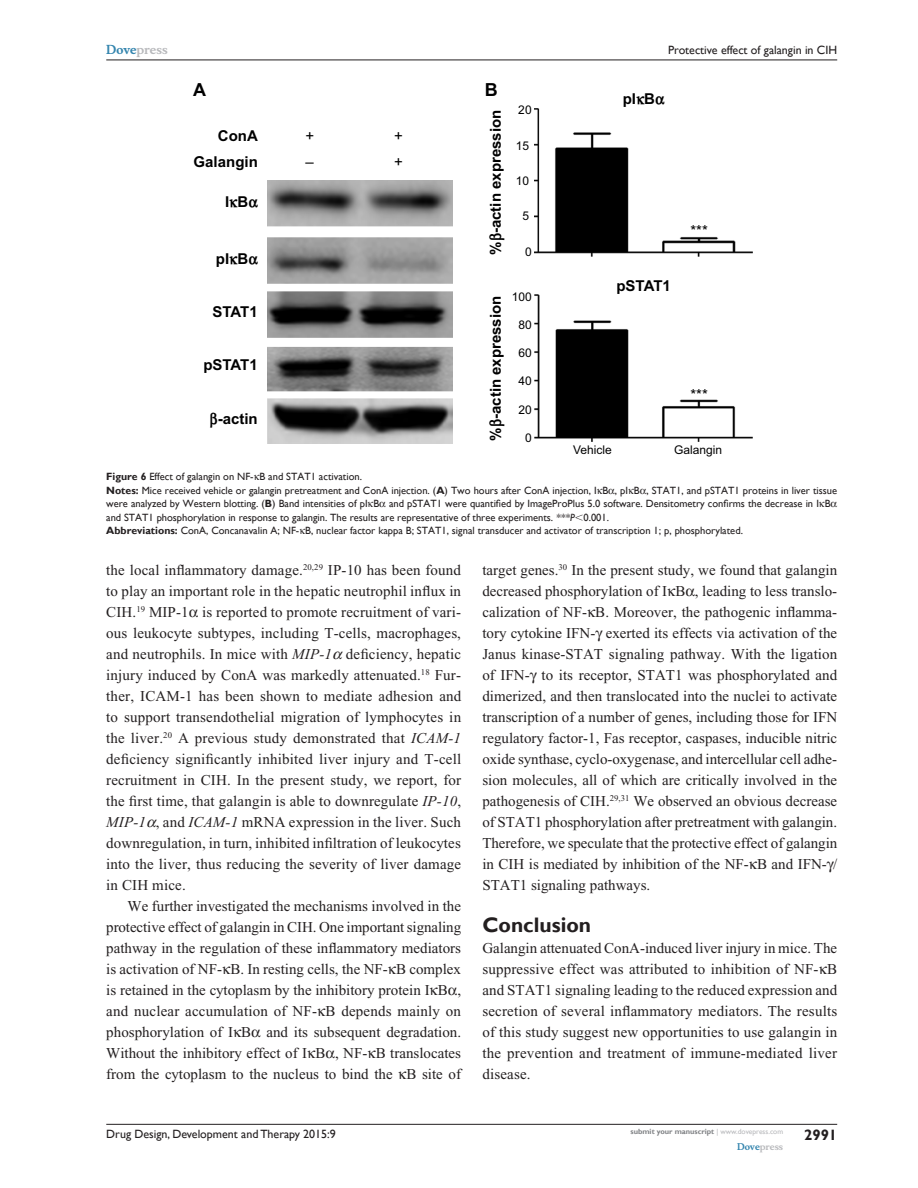
<style>
.page{position:relative;width:918px;height:1188px;background:#fff}
.page>*{position:absolute;margin:0;border:0;box-sizing:border-box;transform-origin:0 0}
.t1{font:700 21px "Gill Sans";color:#231f20}
.t2{font:700 18px "Arial";color:#000}
.Tx{font:15px/21px "Times New Roman";color:#231f20;text-align:justify}
.TxF{font:15px/21px "Times New Roman";letter-spacing:.015em;color:#231f20;text-align:justify}
.t3{font:700 15px "Arial";color:#000}
.t4{font:15px "Arial";color:#000}
.t5{font:700 15px "Gill Sans";color:#231f20}
.t6{font:12px "Gill Sans";color:#231f20}
.t7{font:12px "Arial";color:#000}
.t8{font:700 12px "Musee";color:#b8b9bc}
.FigSNRI{font:10.5px/13.5px "Gill Sans";color:#231f20}
.FigC{font:10.5px "Gill Sans";color:#231f20}
.t9{font:700 9px "Musee";color:#b8b9bc}
.t10{font:700 7.5px "Gill Sans";color:#808285}
.s1{color:#3485ae}
.s2{font-weight:700}
.s3{font-style:italic}
.s4{font-family:"Mathematical Pi One"}
.s5{font-weight:400;color:#b8b9bc}
</style>
<div class="page">
<hr style="left:106px;top:1124px;width:731px;height:1px;background:#231f20">
<hr style="left:106px;top:60px;width:731px;height:1px;background:#231f20">
<img style="left:535px;top:109px;width:217px;height:147px">
<img style="left:535px;top:295px;width:217px;height:146px">
<img style="left:268px;top:181px;width:184px;height:262px">
<p class="t8" style="left:106px;top:43px;width:63px"><span class="s1">Dove</span>press</p>
<p class="t2" style="left:193px;top:78px;width:14px">A</p>
<p class="t2" style="left:485px;top:78px;width:14px">B</p>
<p class="t3" style="left:218px;top:125px;width:41px">ConA</p>
<p class="t4" style="left:306px;top:126px;width:10px">+</p>
<p class="t4" style="left:394px;top:126px;width:10px">+</p>
<p class="t3" style="left:486px;top:255px;width:146px;rotate:-90deg">% -actin expression</p>
<p class="t3" style="left:194px;top:152px;width:66px">Galangin</p>
<p class="t4" style="left:306px;top:152px;width:10px">–</p>
<p class="t4" style="left:394px;top:152px;width:10px">+</p>
<p class="t3" style="left:225px;top:192px;width:25px">I B</p>
<p class="t3" style="left:216px;top:249px;width:34px">pI B</p>
<p class="t3" style="left:213px;top:302px;width:47px">STAT1</p>
<p class="t3" style="left:203px;top:355px;width:56px">pSTAT1</p>
<p class="t3" style="left:218px;top:409px;width:42px">-actin</p>
<p class="t3" style="left:486px;top:441px;width:146px;rotate:-90deg">% -actin expression</p>
<p class="t7" style="left:518px;top:102px;width:15px">20</p>
<p class="t7" style="left:516px;top:137px;width:15px">15</p>
<p class="t7" style="left:516px;top:173px;width:15px">10</p>
<p class="t7" style="left:523px;top:208px;width:8px">5</p>
<p class="t7" style="left:525px;top:244px;width:8px">0</p>
<p class="t7" style="left:512px;top:288px;width:22px">100</p>
<p class="t7" style="left:518px;top:317px;width:15px">80</p>
<p class="t7" style="left:518px;top:345px;width:15px">60</p>
<p class="t7" style="left:518px;top:373px;width:15px">40</p>
<p class="t7" style="left:518px;top:402px;width:15px">20</p>
<p class="t7" style="left:525px;top:430px;width:8px">0</p>
<p class="t6" style="left:668px;top:43px;width:157px">Protective effect of galangin in CIH</p>
<p class="t3" style="left:623px;top:89px;width:34px">pI B</p>
<p class="t4" style="left:690px;top:221px;width:19px">***</p>
<p class="t3" style="left:616px;top:275px;width:56px">pSTAT1</p>
<p class="t4" style="left:690px;top:385px;width:19px">***</p>
<p class="t7" style="left:573px;top:442px;width:40px">Vehicle</p>
<p class="t7" style="left:674px;top:442px;width:50px">Galangin</p>
<p class="FigC" style="left:106px;top:470px;width:257px"><span class="s2">Figure 6</span> Effect of galangin on NF- B and STAT1 activation.</p>
<p class="FigSNRI" style="left:106px;top:483px;width:732px"><span class="s2">Notes:</span> Mice received vehicle or galangin pretreatment and ConA injection. (<span class="s2">A</span>) Two hours after ConA injection, I B , pI B , STAT1, and pSTAT1 proteins in liver tissue were analyzed by Western blotting. (<span class="s2">B</span>) Band intensities of pI B and pSTAT1 were quantified by ImageProPlus 5.0 software. Densitometry confirms the decrease in I B and STAT1 phosphorylation in response to galangin. The results are representative of three experiments. <span class="s3">***P</span><span class="s4">,</span>0.001.</p>
<p class="FigSNRI" style="left:106px;top:524px;width:638px"><span class="s2">Abbreviations:</span> ConA, Concanavalin A; NF- B, nuclear factor kappa B; STAT1, signal transducer and activator of transcription 1; p, phosphorylated.</p>
<p class="Tx" style="left:106px;top:560px;width:357px">the local inflammatory damage.<sup>20,29</sup> IP-10 has been found to play an important role in the hepatic neutrophil influx in CIH.<sup>19</sup> MIP-1 is reported to promote recruitment of vari&shy;ous leukocyte subtypes, including T-cells, macrophages, and neutrophils. In mice with <span class="s3">MIP-1</span> deficiency, hepatic injury induced by ConA was markedly attenuated.<sup>18</sup> Fur&shy;ther, ICAM-1 has been shown to mediate adhesion and to support transendothelial migration of lymphocytes in the liver.<sup>20</sup> A previous study demonstrated that <span class="s3">ICAM-1 </span>deficiency significantly inhibited liver injury and T-cell recruitment in CIH. In the present study, we report, for the first time, that galangin is able to downregulate <span class="s3">IP-10</span>, <span class="s3">MIP-1</span> , and <span class="s3">ICAM-1</span> mRNA expression in the liver. Such downregulation, in turn, inhibited infiltration of leukocytes into the liver, thus reducing the severity of liver damage in CIH mice.</p>
<p class="Tx" style="left:106px;top:896px;width:356px;text-indent:21px">We further investigated the mechanisms involved in the protective effect of galangin in CIH. One important signaling pathway in the regulation of these inflammatory mediators is activation of NF- B. In resting cells, the NF- B complex is retained in the cytoplasm by the inhibitory protein I B , and nuclear accumulation of NF- B depends mainly on phosphorylation of I B and its subsequent degradation.<br>Without the inhibitory effect of I B , NF- B translocates from the cytoplasm to the nucleus to bind the B site of</p>
<p class="Tx" style="left:482px;top:560px;width:356px">target genes.<sup>30</sup> In the present study, we found that galangin decreased phosphorylation of I B , leading to less translo&shy;calization of NF- B. Moreover, the pathogenic inflamma&shy;tory cytokine IFN- exerted its effects via activation of the Janus kinase-STAT signaling pathway. With the ligation of IFN- to its receptor, STAT1 was phosphorylated and dimerized, and then translocated into the nuclei to activate transcription of a number of genes, including those for IFN regulatory factor-1, Fas receptor, caspases, inducible nitric oxide synthase, cyclo-oxygenase, and intercellular cell adhe&shy;sion molecules, all of which are critically involved in the pathogenesis of CIH.<sup>29,31</sup> We observed an obvious decrease of STAT1 phosphorylation after pretreatment with galangin.<br>Therefore, we speculate that the protective effect of galangin in CIH is mediated by inhibition of the NF- B and IFN- / STAT1 signaling pathways.</p>
<h1 class="t1" style="left:482px;top:913px;width:110px">Conclusion</h1>
<p class="TxF" style="left:482px;top:938px;width:356px">Galangin attenuated ConA-induced liver injury in mice. The suppressive effect was attributed to inhibition of NF- B and STAT1 signaling leading to the reduced expression and secretion of several inflammatory mediators. The results of this study suggest new opportunities to use galangin in the prevention and treatment of immune-mediated liver disease.</p>
<p class="t6" style="left:106px;top:1127px;width:231px">Drug Design, Development and Therapy 2015:9</p>
<p class="t10" style="left:631px;top:1127px;width:154px">submit your manuscript <span class="s5">| www.dovepress.com</span></p>
<p class="t9" style="left:737px;top:1141px;width:48px"><span class="s1">Dove</span>press</p>
<p class="t5" style="left:804px;top:1126px;width:35px">2991</p>
</div>
